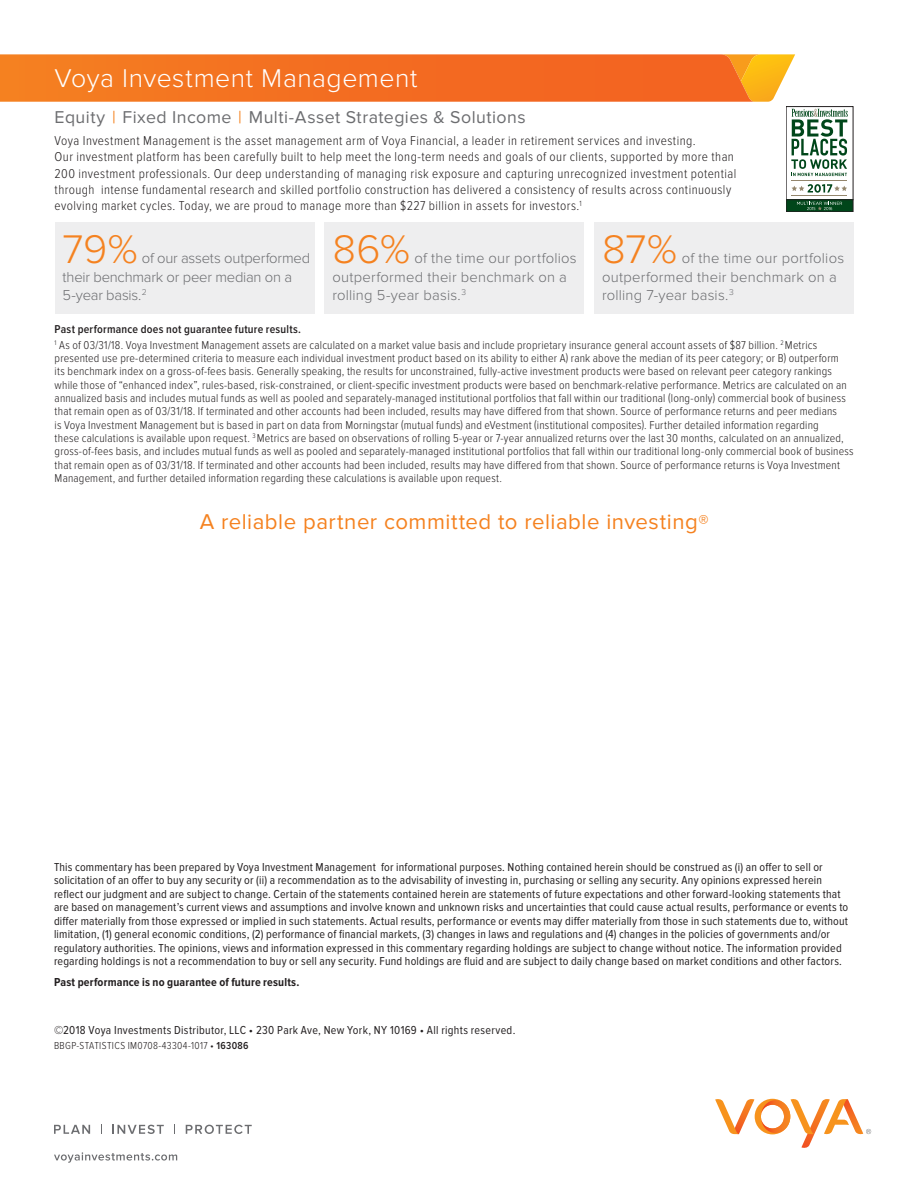
<style>
.page{position:relative;width:918px;height:1188px;background:#fff}
.page>*{position:absolute;margin:0;border:0;box-sizing:border-box;transform-origin:0 0}
.t1{font:300 41.4px "Proxima Nova";color:#f58220}
.t2{font:300 26.7px "Proxima Nova";letter-spacing:.02em;color:#fff}
.t3{font:22.2px "Proxima Nova";letter-spacing:.02em;color:#f58220}
.t4{font:17.7px "Proxima Nova";letter-spacing:.025em;color:#6c6d70}
.t5{font:300 14.85px/18.5px "Proxima Nova";letter-spacing:.015em;color:#6c6d70}
.t6{font:300 14.85px/18.5px "Proxima Nova";letter-spacing:-.015em;color:#6c6d70}
.t7{font:300 13.35px/16.4px "Proxima Nova Cond";letter-spacing:.03em;color:#231f20}
._10_Disclaimers_8_9{font:12px/13.5px "Proxima Nova Cond";letter-spacing:.015em;color:#231f20}
._10_Disclaimers_8_9-2{font:700 12px "Proxima Nova Cond";letter-spacing:.015em;color:#231f20}
.t8{font:300 11.85px/13.4px "Proxima Nova Cond";letter-spacing:.015em;color:#231f20}
._21_Codes{font:300 10.5px "Proxima Nova Cond";letter-spacing:.035em;color:#231f20}
.s1{color:#f58220}
.s2{font-weight:600}
.s3{font-size:20.7px}
</style>
<div class="page">
<svg style="left:715px;top:1098px;width:156px;height:50px"></svg>
<svg style="left:54px;top:1152px;width:123px;height:11px"></svg>
<svg style="left:54px;top:1125px;width:36px;height:9px"></svg>
<svg style="left:113px;top:1125px;width:51px;height:9px"></svg>
<svg style="left:186px;top:1125px;width:66px;height:9px"></svg>
<svg style="left:0;top:54px;width:795px;height:48px;background:#f47626"></svg>
<div style="left:324px;top:222px;width:260px;height:92px;background:#eeeeef"></div>
<div style="left:55px;top:222px;width:259px;height:92px;background:#eeeeef"></div>
<div style="left:594px;top:222px;width:260px;height:92px;background:#eeeeef"></div>
<hr style="left:792px;top:180px;width:55px;height:1px;background:#94866d">
<hr style="left:792px;top:196px;width:55px;height:1px;background:#94866d">
<svg style="left:791px;top:109px;width:57px;height:67px"></svg>
<svg style="left:792px;top:184px;width:55px;height:9px"></svg>
<div style="left:786px;top:106px;width:67px;height:94px;border:1px solid #231f20"></div>
<div style="left:786px;top:200px;width:67px;height:12px;background:#00461a"></div>
<div style="left:786px;top:200px;width:67px;height:12px;border:1px solid #231f20"></div>
<svg style="left:797px;top:202px;width:45px;height:8px"></svg>
<h2 class="t2" style="left:55px;top:63px;width:364px">Voya Investment Management</h2>
<h3 class="t4" style="left:55px;top:107px;width:473px">Equity <span class="s1">|</span> Fixed Income <span class="s1">|</span> Multi-Asset Strategies &amp; Solutions</h3>
<p class="t7" style="left:55px;top:133px;width:683px">Voya Investment Management is the asset management arm of Voya Financial, a leader in retirement services and investing.<br>Our investment platform has been carefully built to help meet the long-term needs and goals of our clients, supported by more than 200 investment professionals. Our deep understanding of managing risk exposure and capturing unrecognized investment potential through intense fundamental research and skilled portfolio construction has delivered a consistency of results across continuously evolving market cycles. Today, we are proud to manage more than $227 billion in assets for investors.<sup>1</sup></p>
<h1 class="t1" style="left:332px;top:226px;width:79px">86%</h1>
<h1 class="t1" style="left:63px;top:226px;width:76px">79%</h1>
<h1 class="t1" style="left:602px;top:226px;width:76px">87%</h1>
<p class="t6" style="left:63px;top:249px;width:249px;text-indent:79px">of our assets outperformed their benchmark or peer median on a<br>5-year basis.<sup>2</sup></p>
<p class="t5" style="left:332px;top:249px;width:246px;text-indent:82px">of the time our portfolios outperformed their benchmark on a rolling 5-year basis.<sup>3</sup></p>
<p class="t5" style="left:602px;top:249px;width:244px;text-indent:80px">of the time our portfolios outperformed their benchmark on a rolling 7-year basis.<sup>3</sup></p>
<p class="t8" style="left:55px;top:322px;width:764px;line-height:15.5px"><span class="s2">Past performance does not guarantee future results.<br></span><sup>1</sup> As of 03/31/18. Voya Investment Management assets are calculated on a market value basis and include proprietary insurance general account assets of $87 billion. <sup>2</sup> Metrics</p>
<p class="t8" style="left:55px;top:352px;width:801px">presented use pre-determined criteria to measure each individual investment product based on its ability to either A) rank above the median of its peer category; or B) outperform<br>its benchmark index on a gross-of-fees basis. Generally speaking, the results for unconstrained, fully-active investment products were based on relevant peer category rankings while those of “enhanced index”, rules-based, risk-constrained, or client-specific investment products were based on benchmark-relative performance. Metrics are calculated on an annualized basis and includes mutual funds as well as pooled and separately-managed institutional portfolios that fall within our traditional (long-only) commercial book of business that remain open as of 03/31/18. If terminated and other accounts had been included, results may have differed from that shown. Source of performance returns and peer medians<br>is Voya Investment Management but is based in part on data from Morningstar (mutual funds) and eVestment (institutional composites). Further detailed information regarding<br>these calculations is available upon request. <sup>3</sup> Metrics are based on observations of rolling 5-year or 7-year annualized returns over the last 30 months, calculated on an annualized, gross-of-fees basis, and includes mutual funds as well as pooled and separately-managed institutional portfolios that fall within our traditional long-only commercial book of business that remain open as of 03/31/18. If terminated and other accounts had been included, results may have differed from that shown. Source of performance returns is Voya Investment Management, and further detailed information regarding these calculations is available upon request.</p>
<h3 class="t3" style="left:200px;top:509px;width:510px">A reliable partner committed to reliable investing<span class="s3">®</span></h3>
<p class="_10_Disclaimers_8_9" style="left:54px;top:860px;width:796px">This commentary has been prepared by Voya Investment Management for informational purposes. Nothing contained herein should be construed as (i) an offer to sell or solicitation of an offer to buy any security or (ii) a recommendation as to the advisability of investing in, purchasing or selling any security. Any opinions expressed herein reflect our judgment and are subject to change. Certain of the statements contained herein are statements of future expectations and other forward-looking statements that are based on management’s current views and assumptions and involve known and unknown risks and uncertainties that could cause actual results, performance or events to differ materially from those expressed or implied in such statements. Actual results, performance or events may differ materially from those in such statements due to, without limitation, (1) general economic conditions, (2) performance of financial markets, (3) changes in laws and regulations and (4) changes in the policies of governments and/or regulatory authorities. The opinions, views and information expressed in this commentary regarding holdings are subject to change without notice. The information provided regarding holdings is not a recommendation to buy or sell any security. Fund holdings are fluid and are subject to daily change based on market conditions and other factors.</p>
<p class="_10_Disclaimers_8_9-2" style="left:54px;top:975px;width:247px">Past performance is no guarantee of future results.</p>
<p class="_10_Disclaimers_8_9" style="left:54px;top:1024px;width:463px">©2018 Voya Investments Distributor, LLC • 230 Park Ave, New York, NY 10169 • All rights reserved.</p>
<p class="_21_Codes" style="left:54px;top:1040px;width:196px">BBGP-STATISTICS IM0708-43304-1017 • <span class="s2">163086</span></p>
</div>
